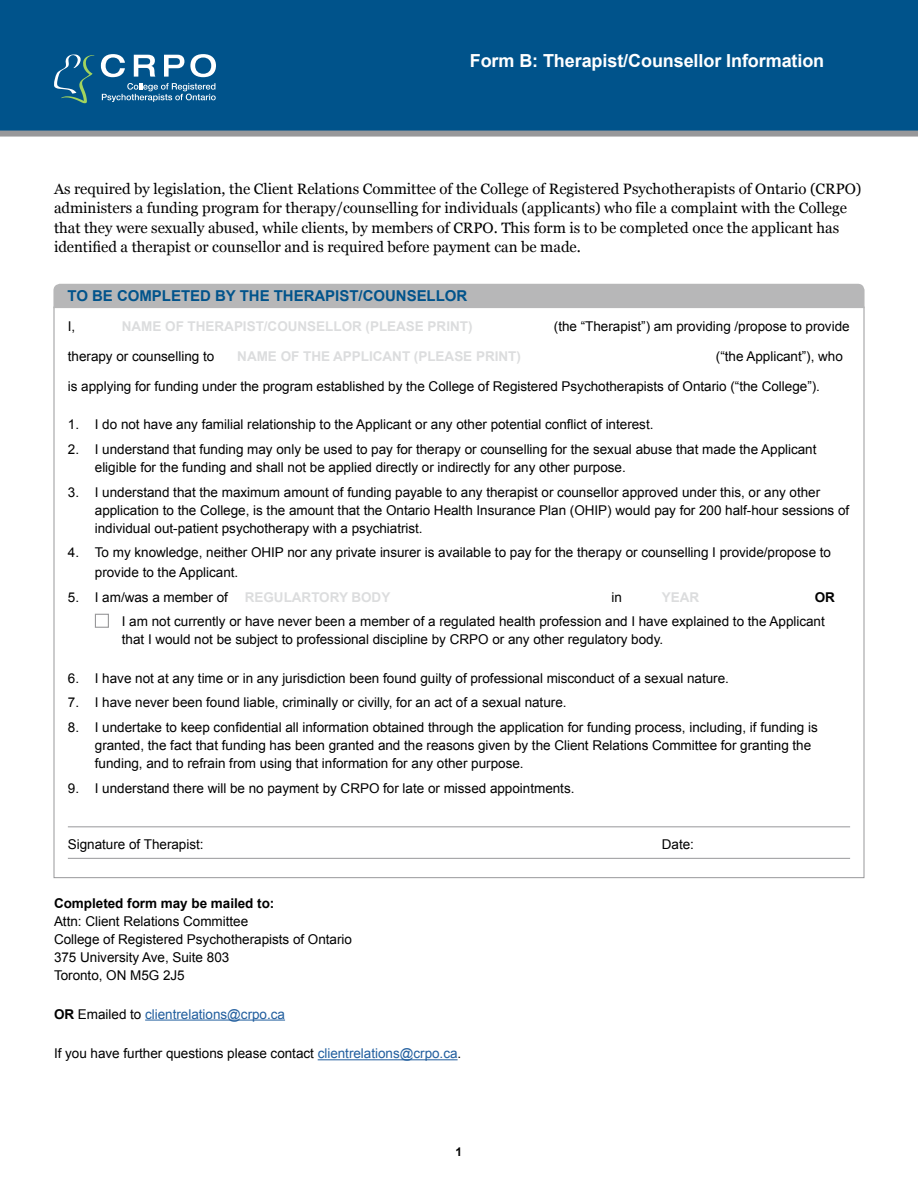
<style>
.page{position:relative;width:918px;height:1188px;background:#fff}
.page>*{position:absolute;margin:0;border:0;box-sizing:border-box;transform-origin:0 0}
.t1{font:700 18px "Arial";letter-spacing:-.005em;color:#fff}
.t2{font:15px/19.5px "Georgia";color:#000}
.t3{font:700 15px "Arial";color:#00538b}
.t4{font:13.5px/18px "Arial";color:#000}
.t5{font:700 13.5px "Arial";color:#dcddde}
.t6{font:13.5px "Arial";color:#215e9e}
.t7{font:700 13.5px "Arial";color:#000}
.t8{font:700 12px "Arial";color:#000}
.s1{font-weight:700;color:#dcddde}
.s2{font-weight:700;color:#000}
.s3{color:#000}
.s4{color:#215e9e}
</style>
<div class="page">
<div style="left:0;top:0;width:918px;height:131px;background:#00538b"></div>
<div style="left:0;top:131px;width:918px;height:6px;background:#98989a"></div>
<svg style="left:101px;top:54px;width:24px;height:23px"></svg>
<svg style="left:164px;top:55px;width:20px;height:22px"></svg>
<svg style="left:134px;top:55px;width:21px;height:22px"></svg>
<svg style="left:190px;top:54px;width:26px;height:23px"></svg>
<svg style="left:102px;top:83px;width:114px;height:19px"></svg>
<svg style="left:54px;top:54px;width:41px;height:49px"></svg>
<hr style="left:68px;top:826px;width:782px;height:1px;background:#98989a">
<hr style="left:68px;top:858px;width:782px;height:1px;background:#98989a">
<div style="left:95px;top:614px;width:14px;height:14px;border:1px solid #98989a"></div>
<div style="left:53px;top:284px;width:812px;height:24px;background:#b7b7b8"></div>
<hr style="left:145px;top:1020px;width:140px;height:1px;background:#215e9e">
<hr style="left:318px;top:1059px;width:140px;height:1px;background:#215e9e">
<h1 class="t1" style="left:470px;top:49px;width:356px">Form B: Therapist/Counsellor Information</h1>
<p class="t2" style="left:54px;top:178px;width:809px">As required by legislation, the Client Relations Committee of the College of Registered Psychotherapists of Ontario (CRPO) administers a funding program for therapy/counselling for individuals (applicants) who file a complaint with the College that they were sexually abused, while clients, by members of CRPO. This form is to be completed once the applicant has identified a therapist or counsellor and is required before payment can be made.</p>
<p class="t3" style="left:68px;top:286px;width:401px">TO BE COMPLETED BY THE THERAPIST/COUNSELLOR</p>
<p class="t4" style="left:68px;top:317px;width:9px">I,</p>
<p class="t5" style="left:122px;top:317px;width:352px">NAME OF THERAPIST/COUNSELLOR (PLEASE PRINT)</p>
<p class="t4" style="left:554px;top:317px;width:297px">(the “Therapist”) am providing /propose to provide</p>
<p class="t4" style="left:68px;top:347px;width:148px">therapy or counselling to</p>
<p class="t5" style="left:237px;top:347px;width:285px">NAME OF THE APPLICANT (PLEASE PRINT)</p>
<p class="t4" style="left:716px;top:347px;width:128px">(“the Applicant”), who</p>
<p class="t4" style="left:68px;top:377px;width:754px">is applying for funding under the program established by the College of Registered Psychotherapists of Ontario (“the College”).</p>
<p class="t4" style="left:68px;top:415px;width:587px">1. I do not have any familial relationship to the Applicant or any other potential conflict of interest.</p>
<p class="t4" style="left:95px;top:440px;width:723px;text-indent:-27px">2. I understand that funding may only be used to pay for therapy or counselling for the sexual abuse that made the Applicant eligible for the funding and shall not be applied directly or indirectly for any other purpose.</p>
<p class="t4" style="left:95px;top:483px;width:756px;text-indent:-27px">3. I understand that the maximum amount of funding payable to any therapist or counsellor approved under this, or any other application to the College, is the amount that the Ontario Health Insurance Plan (OHIP) would pay for 200 half-hour sessions of individual out-patient psychotherapy with a psychiatrist.</p>
<p class="t4" style="left:95px;top:543px;width:738px;line-height:19.5px;text-indent:-27px">4. To my knowledge, neither OHIP nor any private insurer is available to pay for the therapy or counselling I provide/propose to provide to the Applicant.</p>
<p class="t4" style="left:68px;top:588px;width:324px">5. I am/was a member of <span class="s1">REGULARTORY BODY</span></p>
<p class="t4" style="left:612px;top:588px;width:12px">in</p>
<p class="t5" style="left:662px;top:588px;width:39px">YEAR</p>
<p class="t7" style="left:815px;top:588px;width:22px">OR</p>
<p class="t4" style="left:122px;top:613px;width:704px">I am not currently or have never been a member of a regulated health profession and I have explained to the Applicant that I would not be subject to professional discipline by CRPO or any other regulatory body.</p>
<p class="t4" style="left:68px;top:669px;width:663px">6. I have not at any time or in any jurisdiction been found guilty of professional misconduct of a sexual nature.</p>
<p class="t4" style="left:68px;top:694px;width:500px">7. I have never been found liable, criminally or civilly, for an act of a sexual nature.</p>
<p class="t4" style="left:95px;top:718px;width:725px;text-indent:-27px">8. I undertake to keep confidential all information obtained through the application for funding process, including, if funding is granted, the fact that funding has been granted and the reasons given by the Client Relations Committee for granting the funding, and to refrain from using that information for any other purpose.</p>
<p class="t4" style="left:68px;top:779px;width:508px">9. I understand there will be no payment by CRPO for late or missed appointments.</p>
<p class="t7" style="left:54px;top:895px;width:222px">Completed form may be mailed to:</p>
<p class="t4" style="left:54px;top:913px;width:300px">Attn: Client Relations Committee<br>College of Registered Psychotherapists of Ontario 375 University Ave, Suite 803<br>Toronto, ON M5G 2J5</p>
<p class="t6" style="left:54px;top:1005px;width:233px"><span class="s2">OR</span> <span class="s3">Emailed to</span> clientrelations@crpo.ca</p>
<p class="t4" style="left:54px;top:1045px;width:409px">If you have further questions please contact <span class="s4">clientrelations@crpo.ca</span>.</p>
<p class="t8" style="left:456px;top:1144px;width:8px">1</p>
<p class="t4" style="left:662px;top:835px;width:34px">Date:</p>
</div>
